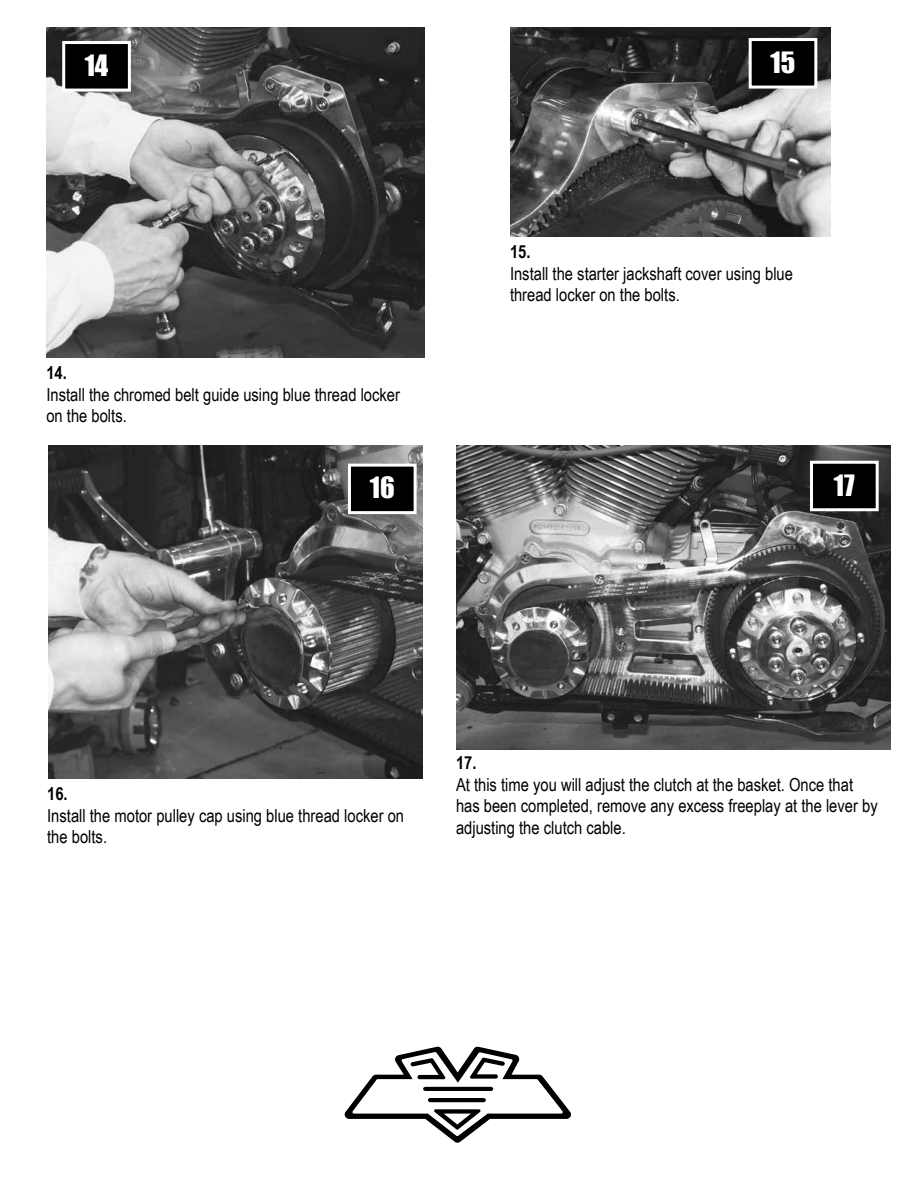
<style>
.page{position:relative;width:918px;height:1188px;background:#fff}
.page>*{position:absolute;margin:0;border:0;box-sizing:border-box;transform-origin:0 0}
.t1{font:27px "Impact";color:#fff}
.t2{font:18px/21.6px "Arial Narrow";color:#000}
.t3{font:700 18px "Arial Narrow";color:#000}
</style>
<div class="page">
<img style="left:48px;top:446px;width:374px;height:333px">
<img style="left:510px;top:27px;width:320px;height:209px">
<img style="left:46px;top:27px;width:378px;height:330px">
<div style="left:64px;top:43px;width:65px;height:47px;background:#000"></div>
<div style="left:62px;top:41px;width:69px;height:51px;border:3px solid #fff"></div>
<div style="left:750px;top:40px;width:66px;height:47px;background:#000"></div>
<div style="left:749px;top:38px;width:68px;height:51px;border:3px solid #fff"></div>
<div style="left:349px;top:465px;width:66px;height:48px;background:#000"></div>
<div style="left:348px;top:464px;width:69px;height:50px;border:3px solid #fff"></div>
<img style="left:456px;top:446px;width:435px;height:304px">
<div style="left:812px;top:462px;width:65px;height:48px;background:#000"></div>
<div style="left:810px;top:461px;width:69px;height:50px;border:3px solid #fff"></div>
<svg style="left:345px;top:1047px;width:226px;height:96px"></svg>
<h1 class="t1" style="left:85px;top:44px;width:25px">14</h1>
<h1 class="t1" style="left:771px;top:41px;width:26px">15</h1>
<p class="t3" style="left:46px;top:359px;width:22px">14.</p>
<p class="t2" style="left:46px;top:383px;width:355px">Install the chromed belt guide using blue thread locker on the bolts.</p>
<h1 class="t1" style="left:370px;top:467px;width:26px">16</h1>
<p class="t3" style="left:510px;top:238px;width:22px">15.</p>
<p class="t2" style="left:510px;top:262px;width:285px">Install the starter jackshaft cover using blue thread locker on the bolts.</p>
<h1 class="t1" style="left:834px;top:464px;width:22px">17</h1>
<p class="t3" style="left:47px;top:780px;width:22px">16.</p>
<p class="t2" style="left:47px;top:804px;width:358px">Install the motor pulley cap using blue thread locker on the bolts.</p>
<p class="t3" style="left:456px;top:749px;width:22px">17.</p>
<p class="t2" style="left:456px;top:773px;width:423px">At this time you will adjust the clutch at the basket. Once that has been completed, remove any excess freeplay at the lever by adjusting the clutch cable.</p>
</div>
